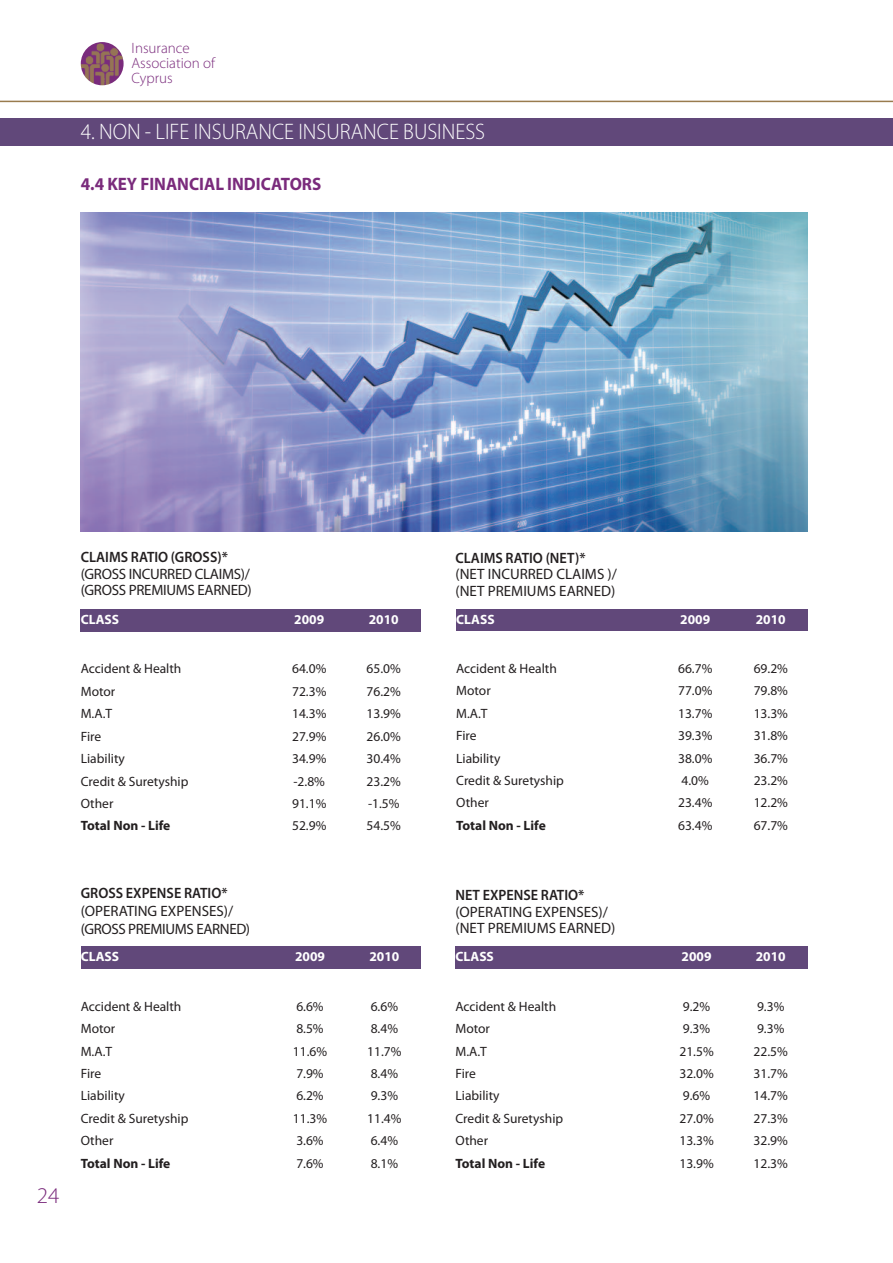
<style>
.page{position:relative;width:893px;height:1263px;background:#fff}
.page>*{position:absolute;margin:0;border:0;box-sizing:border-box;transform-origin:0 0}
.t1{font:300 22.5px "Myriad Pro";color:#fff;scale:.95 1}
.t2{font:300 22.5px "Myriad Pro";color:#7a2b7c}
.t3{font:700 18px "Myriad Pro";color:#7a2b7c;scale:.95 1}
.t4{font:15px/16.5px "Myriad Pro";color:#231f20}
.t5{font:15px/16.5px "Myriad Pro";letter-spacing:-.02em;color:#231f20}
.t6{font:15px/18px "Myriad Pro";letter-spacing:-.025em;color:#231f20}
.t7{font:300 15px/15px "Myriad Pro";color:#7a2b7c}
.t8{font:13.5px "Myriad Pro";color:#231f20}
.t9{font:700 13.5px "Myriad Pro";color:#fff}
.t10{font:700 13.5px "Myriad Pro";color:#231f20}
.s1{font-weight:600}
</style>
<div class="page">
<div style="left:0;top:118px;width:893px;height:28px;background:#61487a"></div>
<img style="left:81px;top:42px;width:43px;height:43px;border-radius:50%">
<hr style="left:0;top:101px;width:893px;height:1px;background:#997b4e">
<div style="left:456px;top:609px;width:200px;height:22px;background:#61487a"></div>
<div style="left:656px;top:609px;width:78px;height:22px;background:#61487a"></div>
<div style="left:734px;top:609px;width:74px;height:22px;background:#61487a"></div>
<div style="left:81px;top:610px;width:191px;height:22px;background:#61487a"></div>
<div style="left:272px;top:610px;width:74px;height:22px;background:#61487a"></div>
<div style="left:346px;top:610px;width:75px;height:22px;background:#61487a"></div>
<div style="left:81px;top:947px;width:191px;height:22px;background:#61487a"></div>
<div style="left:272px;top:947px;width:76px;height:22px;background:#61487a"></div>
<div style="left:348px;top:947px;width:73px;height:22px;background:#61487a"></div>
<div style="left:455px;top:947px;width:205px;height:22px;background:#61487a"></div>
<div style="left:660px;top:947px;width:74px;height:22px;background:#61487a"></div>
<div style="left:734px;top:947px;width:74px;height:22px;background:#61487a"></div>
<img style="left:81px;top:213px;width:727px;height:318px">
<p class="t7" style="left:132px;top:42px;width:85px">Insurance<br>Association of<br>Cyprus</p>
<p class="t1" style="left:81px;top:123px;width:427px">4. NON - LIFE INSURANCE INSURANCE BUSINESS</p>
<p class="t3" style="left:81px;top:177px;width:255px">4.4 KEY FINANCIAL INDICATORS</p>
<p class="t5" style="left:81px;top:550px;width:172px"><span class="s1">CLAIMS RATIO (GROSS)* </span>(GROSS INCURRED CLAIMS)/ (GROSS PREMIUMS EARNED)</p>
<p class="t4" style="left:455px;top:551px;width:163px"><span class="s1">CLAIMS RATIO (NET)* </span>(NET INCURRED CLAIMS )/ (NET PREMIUMS EARNED)</p>
<p class="t9" style="left:81px;top:615px;width:40px">CLASS</p>
<p class="t9" style="left:294px;top:615px;width:31px">2009</p>
<p class="t9" style="left:369px;top:615px;width:31px">2010</p>
<p class="t8" style="left:81px;top:664px;width:102px">Accident &amp; Health</p>
<p class="t8" style="left:292px;top:664px;width:36px">64.0%</p>
<p class="t8" style="left:367px;top:664px;width:36px">65.0%</p>
<p class="t8" style="left:81px;top:686px;width:36px">Motor</p>
<p class="t8" style="left:292px;top:686px;width:36px">72.3%</p>
<p class="t8" style="left:367px;top:686px;width:36px">76.2%</p>
<p class="t8" style="left:81px;top:709px;width:33px">M.A.T</p>
<p class="t8" style="left:292px;top:709px;width:36px">14.3%</p>
<p class="t8" style="left:367px;top:709px;width:36px">13.9%</p>
<p class="t8" style="left:81px;top:731px;width:22px">Fire</p>
<p class="t8" style="left:292px;top:731px;width:36px">27.9%</p>
<p class="t8" style="left:367px;top:731px;width:36px">26.0%</p>
<p class="t8" style="left:81px;top:753px;width:46px">Liability</p>
<p class="t8" style="left:292px;top:753px;width:36px">34.9%</p>
<p class="t8" style="left:367px;top:753px;width:36px">30.4%</p>
<p class="t8" style="left:81px;top:776px;width:109px">Credit &amp; Suretyship</p>
<p class="t8" style="left:293px;top:776px;width:33px">-2.8%</p>
<p class="t8" style="left:367px;top:776px;width:36px">23.2%</p>
<p class="t8" style="left:81px;top:798px;width:34px">Other</p>
<p class="t8" style="left:292px;top:798px;width:36px">91.1%</p>
<p class="t8" style="left:368px;top:798px;width:33px">-1.5%</p>
<p class="t10" style="left:81px;top:821px;width:91px">Total Non - Life</p>
<p class="t8" style="left:292px;top:821px;width:36px">52.9%</p>
<p class="t8" style="left:367px;top:821px;width:36px">54.5%</p>
<p class="t9" style="left:456px;top:614px;width:40px">CLASS</p>
<p class="t9" style="left:680px;top:614px;width:31px">2009</p>
<p class="t9" style="left:756px;top:614px;width:31px">2010</p>
<p class="t8" style="left:456px;top:663px;width:102px">Accident &amp; Health</p>
<p class="t8" style="left:678px;top:663px;width:36px">66.7%</p>
<p class="t8" style="left:754px;top:663px;width:36px">69.2%</p>
<p class="t8" style="left:456px;top:686px;width:36px">Motor</p>
<p class="t8" style="left:678px;top:686px;width:36px">77.0%</p>
<p class="t8" style="left:754px;top:686px;width:36px">79.8%</p>
<p class="t8" style="left:456px;top:708px;width:33px">M.A.T</p>
<p class="t8" style="left:678px;top:708px;width:36px">13.7%</p>
<p class="t8" style="left:754px;top:708px;width:36px">13.3%</p>
<p class="t8" style="left:456px;top:731px;width:22px">Fire</p>
<p class="t8" style="left:678px;top:731px;width:36px">39.3%</p>
<p class="t8" style="left:754px;top:731px;width:36px">31.8%</p>
<p class="t8" style="left:456px;top:753px;width:46px">Liability</p>
<p class="t8" style="left:678px;top:753px;width:36px">38.0%</p>
<p class="t8" style="left:754px;top:753px;width:36px">36.7%</p>
<p class="t8" style="left:456px;top:775px;width:109px">Credit &amp; Suretyship</p>
<p class="t8" style="left:681px;top:775px;width:29px">4.0%</p>
<p class="t8" style="left:754px;top:775px;width:36px">23.2%</p>
<p class="t8" style="left:456px;top:798px;width:34px">Other</p>
<p class="t8" style="left:678px;top:798px;width:36px">23.4%</p>
<p class="t8" style="left:754px;top:798px;width:36px">12.2%</p>
<p class="t10" style="left:456px;top:820px;width:91px">Total Non - Life</p>
<p class="t8" style="left:678px;top:820px;width:36px">63.4%</p>
<p class="t8" style="left:754px;top:820px;width:36px">67.7%</p>
<p class="t2" style="left:37px;top:1187px;width:24px">24</p>
<p class="t6" style="left:81px;top:885px;width:171px"><span class="s1">GROSS EXPENSE RATIO* </span>(OPERATING EXPENSES)/ (GROSS PREMIUMS EARNED)</p>
<p class="t4" style="left:455px;top:888px;width:161px"><span class="s1">NET EXPENSE RATIO* </span>(OPERATING EXPENSES)/ (NET PREMIUMS EARNED)</p>
<p class="t9" style="left:81px;top:952px;width:40px">CLASS</p>
<p class="t9" style="left:295px;top:952px;width:31px">2009</p>
<p class="t9" style="left:369px;top:952px;width:31px">2010</p>
<p class="t8" style="left:81px;top:1001px;width:102px">Accident &amp; Health</p>
<p class="t8" style="left:296px;top:1001px;width:29px">6.6%</p>
<p class="t8" style="left:371px;top:1001px;width:29px">6.6%</p>
<p class="t8" style="left:81px;top:1023px;width:36px">Motor</p>
<p class="t8" style="left:296px;top:1023px;width:29px">8.5%</p>
<p class="t8" style="left:371px;top:1023px;width:29px">8.4%</p>
<p class="t8" style="left:81px;top:1046px;width:33px">M.A.T</p>
<p class="t8" style="left:293px;top:1046px;width:36px">11.6%</p>
<p class="t8" style="left:367px;top:1046px;width:36px">11.7%</p>
<p class="t8" style="left:81px;top:1068px;width:22px">Fire</p>
<p class="t8" style="left:296px;top:1068px;width:29px">7.9%</p>
<p class="t8" style="left:371px;top:1068px;width:29px">8.4%</p>
<p class="t8" style="left:81px;top:1091px;width:46px">Liability</p>
<p class="t8" style="left:296px;top:1091px;width:29px">6.2%</p>
<p class="t8" style="left:371px;top:1091px;width:29px">9.3%</p>
<p class="t8" style="left:81px;top:1113px;width:109px">Credit &amp; Suretyship</p>
<p class="t8" style="left:293px;top:1113px;width:36px">11.3%</p>
<p class="t8" style="left:367px;top:1113px;width:36px">11.4%</p>
<p class="t8" style="left:81px;top:1136px;width:34px">Other</p>
<p class="t8" style="left:296px;top:1136px;width:29px">3.6%</p>
<p class="t8" style="left:371px;top:1136px;width:29px">6.4%</p>
<p class="t10" style="left:81px;top:1158px;width:91px">Total Non - Life</p>
<p class="t8" style="left:296px;top:1158px;width:29px">7.6%</p>
<p class="t8" style="left:371px;top:1158px;width:29px">8.1%</p>
<p class="t9" style="left:455px;top:952px;width:40px">CLASS</p>
<p class="t9" style="left:682px;top:952px;width:31px">2009</p>
<p class="t9" style="left:756px;top:952px;width:31px">2010</p>
<p class="t8" style="left:455px;top:1001px;width:102px">Accident &amp; Health</p>
<p class="t8" style="left:683px;top:1001px;width:29px">9.2%</p>
<p class="t8" style="left:757px;top:1001px;width:29px">9.3%</p>
<p class="t8" style="left:455px;top:1023px;width:36px">Motor</p>
<p class="t8" style="left:683px;top:1023px;width:29px">9.3%</p>
<p class="t8" style="left:757px;top:1023px;width:29px">9.3%</p>
<p class="t8" style="left:455px;top:1046px;width:33px">M.A.T</p>
<p class="t8" style="left:679px;top:1046px;width:36px">21.5%</p>
<p class="t8" style="left:753px;top:1046px;width:36px">22.5%</p>
<p class="t8" style="left:455px;top:1068px;width:22px">Fire</p>
<p class="t8" style="left:679px;top:1068px;width:36px">32.0%</p>
<p class="t8" style="left:753px;top:1068px;width:36px">31.7%</p>
<p class="t8" style="left:455px;top:1091px;width:46px">Liability</p>
<p class="t8" style="left:683px;top:1091px;width:29px">9.6%</p>
<p class="t8" style="left:753px;top:1091px;width:36px">14.7%</p>
<p class="t8" style="left:455px;top:1113px;width:109px">Credit &amp; Suretyship</p>
<p class="t8" style="left:679px;top:1113px;width:36px">27.0%</p>
<p class="t8" style="left:753px;top:1113px;width:36px">27.3%</p>
<p class="t8" style="left:455px;top:1136px;width:34px">Other</p>
<p class="t8" style="left:679px;top:1136px;width:36px">13.3%</p>
<p class="t8" style="left:753px;top:1136px;width:36px">32.9%</p>
<p class="t10" style="left:455px;top:1158px;width:91px">Total Non - Life</p>
<p class="t8" style="left:679px;top:1158px;width:36px">13.9%</p>
<p class="t8" style="left:753px;top:1158px;width:36px">12.3%</p>
</div>
